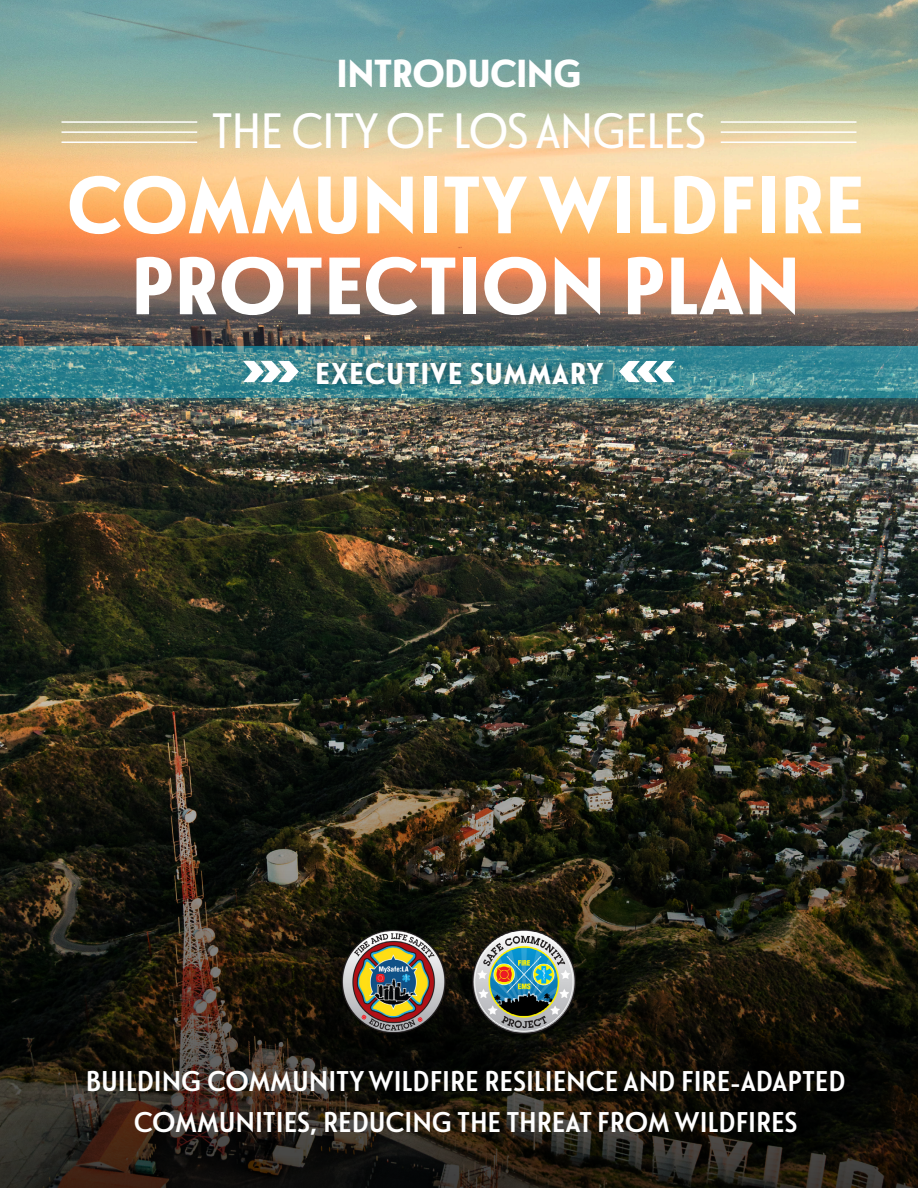
<style>
.page{position:relative;width:918px;height:1188px;background:#fff}
.page>*{position:absolute;margin:0;border:0;box-sizing:border-box;transform-origin:0 0}
.t1{font:900 81px/81px "Le Havre";letter-spacing:.02em;color:#fff;text-align:center}
.t2{font:49.5px "Le Havre";color:#fff}
.t3{font:900 39px "Le Havre";color:#fff}
.t4{font:900 30px "Le Havre";letter-spacing:.05em;color:#fff}
.t5{font:700 28.5px/40.5px "Le Havre";letter-spacing:.02em;color:#fff;text-align:center}
</style>
<div class="page">
<img style="left:0;top:0;width:918px;height:1188px">
<div style="left:0;top:344px;width:918px;height:68px;background:#519da7;opacity:.65"></div>
<svg style="left:0;top:346px;width:918px;height:51px;background:#408c96"></svg>
<img style="left:333px;top:920px;width:120px;height:120px">
<img style="left:472px;top:929px;width:106px;height:106px">
<hr style="left:721px;top:121px;width:135px;height:2px;background:#fff">
<hr style="left:721px;top:131px;width:135px;height:2px;background:#fff">
<hr style="left:721px;top:141px;width:135px;height:2px;background:#fff">
<hr style="left:62px;top:121px;width:135px;height:2px;background:#fff">
<hr style="left:62px;top:131px;width:135px;height:2px;background:#fff">
<hr style="left:62px;top:141px;width:135px;height:2px;background:#fff">
<svg style="left:243px;top:361px;width:56px;height:21px"></svg>
<svg style="left:619px;top:361px;width:56px;height:21px"></svg>
<div style="left:309px;top:354px;width:302px;height:38px;background:#000;opacity:.5"></div>
<h3 class="t3" style="left:337px;top:49px;width:246px">INTRODUCING</h3>
<h2 class="t2" style="left:212px;top:101px;width:495px">THE CITY OF LOS ANGELES</h2>
<h1 class="t1" style="left:68px;top:162px;width:798px">COMMUNITY WILDFIRE<br>PROTECTION PLAN</h1>
<p class="t4" style="left:316px;top:354px;width:290px">EXECUTIVE SUMMARY</p>
<p class="t5" style="left:86px;top:1060px;width:761px">BUILDING COMMUNITY WILDFIRE RESILIENCE AND FIRE-ADAPTED<br>COMMUNITIES, REDUCING THE THREAT FROM WILDFIRES</p>
</div>
